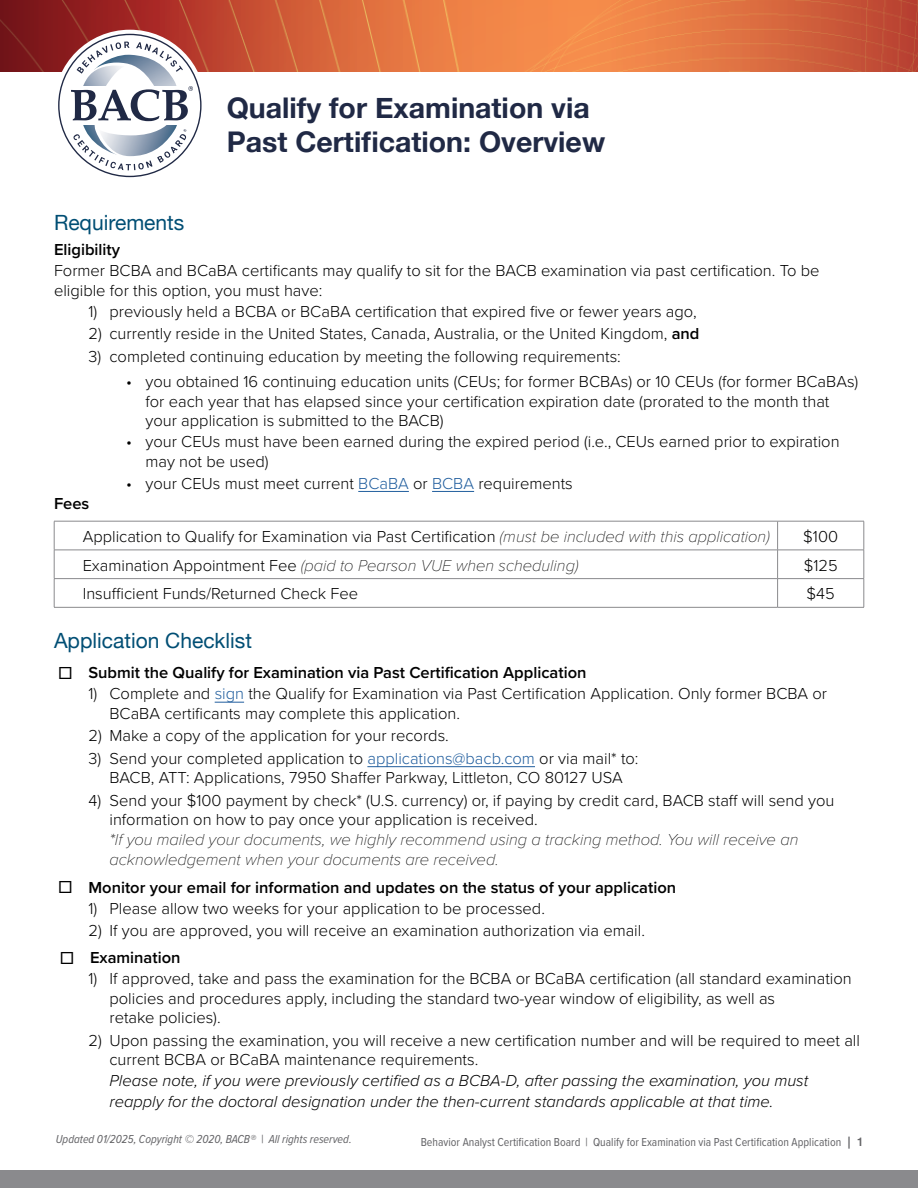
<style>
.page{position:relative;width:918px;height:1188px;background:#fff}
.page>*{position:absolute;margin:0;border:0;box-sizing:border-box;transform-origin:0 0}
.t1{font:700 28.5px/34.2px "Helvetica Neue";color:#202945}
.Section_Header{font:21px "Helvetica Neue";color:#004e74}
.Paragraph_-_Indent{font:300 16.5px/19.5px "Proxima Nova";color:#000}
.t2{font:italic 300 16.5px/21px "Proxima Nova";color:#000}
.Paragraph_-_Indent-2{font:600 16.5px "Proxima Nova";color:#000}
.Body_Text{font:300 16.5px "Proxima Nova";color:#000}
.Body_Text-2{font:italic 100 16.5px "Proxima Nova";color:#000}
.t3{font:12px "Proxima Nova Cond";color:#636366}
.t4{font:italic 12px "Proxima Nova Cond";color:#636366}
.s1{font-weight:600}
.s2{color:#215e9e}
.s3{font-weight:100;font-style:italic}
.s4{font-weight:300;font-style:normal}
.s5{font-weight:500;font-size:21px}
.s6{font-family:"Helvetica Neue";font-weight:500}
</style>
<div class="page">
<img style="left:0;top:0;width:918px;height:72px">
<div style="left:0;top:1171px;width:918px;height:17px;background:#8a8a8d"></div>
<div style="left:54px;top:30px;width:152px;height:151px;background:#fff;border-radius:50%"></div>
<svg style="left:58px;top:34px;width:144px;height:143px"></svg>
<hr style="left:358px;top:491px;width:51px;height:1px;background:#215e9e">
<hr style="left:432px;top:491px;width:42px;height:1px;background:#215e9e">
<svg style="left:215px;top:702px;width:29px;height:1px"></svg>
<hr style="left:367px;top:766px;width:168px;height:1px;background:#215e9e">
<hr style="left:54px;top:521px;width:724px;height:1px;background:#8a8a8d">
<hr style="left:778px;top:521px;width:86px;height:1px;background:#8a8a8d">
<hr style="left:54px;top:550px;width:724px;height:1px;background:#8a8a8d">
<hr style="left:778px;top:550px;width:86px;height:1px;background:#8a8a8d">
<hr style="left:54px;top:578px;width:724px;height:1px;background:#8a8a8d">
<svg style="left:54px;top:521px;width:1px;height:86px"></svg>
<hr style="left:778px;top:578px;width:86px;height:1px;background:#8a8a8d">
<svg style="left:777px;top:521px;width:1px;height:86px"></svg>
<svg style="left:864px;top:521px;width:1px;height:86px"></svg>
<hr style="left:54px;top:607px;width:724px;height:1px;background:#8a8a8d">
<hr style="left:778px;top:607px;width:86px;height:1px;background:#8a8a8d">
<h1 class="t1" style="left:227px;top:91px;width:380px">Qualify for Examination via<br>Past Certification: Overview</h1>
<h2 class="Section_Header" style="left:54px;top:207px;width:132px">Requirements</h2>
<p class="Paragraph_-_Indent-2" style="left:54px;top:238px;width:68px">Eligibility</p>
<p class="Paragraph_-_Indent" style="left:54px;top:260px;width:767px">Former BCBA and BCaBA certificants may qualify to sit for the BACB examination via past certification. To be eligible for this option, you must have:</p>
<p class="Paragraph_-_Indent" style="left:88px;top:301px;width:610px">1) previously held a BCBA or BCaBA certification that expired five or fewer years ago,</p>
<p class="Paragraph_-_Indent" style="left:88px;top:323px;width:613px">2) currently reside in the United States, Canada, Australia, or the United Kingdom, <span class="s1">and</span></p>
<p class="Paragraph_-_Indent" style="left:88px;top:346px;width:534px">3) completed continuing education by meeting the following requirements:</p>
<p class="Paragraph_-_Indent" style="left:146px;top:371px;width:714px;text-indent:-20px">• you obtained 16 continuing education units (CEUs; for former BCBAs) or 10 CEUs (for former BCaBAs) for each year that has elapsed since your certification expiration date (prorated to the month that your application is submitted to the BACB)</p>
<p class="Paragraph_-_Indent" style="left:146px;top:431px;width:696px;text-indent:-20px">• your CEUs must have been earned during the expired period (i.e., CEUs earned prior to expiration may not be used)</p>
<p class="Paragraph_-_Indent" style="left:126px;top:473px;width:448px">• your CEUs must meet current <span class="s2">BCaBA</span> or <span class="s2">BCBA</span> requirements</p>
<p class="Paragraph_-_Indent-2" style="left:54px;top:491px;width:37px">Fees</p>
<p class="Body_Text" style="left:83px;top:524px;width:689px">Application to Qualify for Examination via Past Certification <span class="s3">(must be included with this application)</span></p>
<p class="Body_Text" style="left:803px;top:524px;width:36px">$100</p>
<p class="Body_Text-2" style="left:83px;top:553px;width:497px"><span class="s4">Examination Appointment Fee</span> (paid to Pearson VUE when scheduling)</p>
<p class="Body_Text" style="left:804px;top:553px;width:35px">$125</p>
<p class="Body_Text" style="left:83px;top:582px;width:277px">Insufficient Funds/Returned Check Fee</p>
<p class="Body_Text" style="left:807px;top:582px;width:30px">$45</p>
<h2 class="Section_Header" style="left:54px;top:625px;width:199px">Application Checklist</h2>
<p class="Paragraph_-_Indent-2" style="left:58px;top:661px;width:529px"><span class="s5">☐</span> Submit the Qualify for Examination via Past Certification Application</p>
<p class="Paragraph_-_Indent" style="left:110px;top:683px;width:719px;text-indent:-21px">1) Complete and <span class="s2">sign</span> the Qualify for Examination via Past Certification Application. Only former BCBA or<br>BCaBA certificants may complete this application.</p>
<p class="Paragraph_-_Indent" style="left:88px;top:725px;width:362px">2) Make a copy of the application for your records.</p>
<p class="Paragraph_-_Indent" style="left:88px;top:748px;width:552px;text-align:center">3) Send your completed application to <span class="s2">applications@bacb.com</span> or via mail* to:<br>BACB, ATT: Applications, 7950 Shaffer Parkway, Littleton, CO 80127 USA</p>
<p class="Paragraph_-_Indent" style="left:110px;top:790px;width:727px;text-indent:-21px">4) Send your $100 payment by check* (U.S. currency) or, if paying by credit card, BACB staff will send you information on how to pay once your application is received.<br><span class="s3">*If you mailed your documents, we highly recommend using a tracking method. You will receive an acknowledgement when your documents are received.</span></p>
<p class="Paragraph_-_Indent-2" style="left:58px;top:875px;width:619px"><span class="s5">☐</span> Monitor your email for information and updates on the status of your application</p>
<p class="Paragraph_-_Indent" style="left:88px;top:898px;width:458px">1) Please allow two weeks for your application to be processed.</p>
<p class="Paragraph_-_Indent" style="left:88px;top:920px;width:558px">2) If you are approved, you will receive an examination authorization via email.</p>
<p class="Paragraph_-_Indent-2" style="left:60px;top:946px;width:122px"><span class="s5">☐</span> Examination</p>
<p class="Paragraph_-_Indent" style="left:110px;top:968px;width:744px;text-indent:-21px">1) If approved, take and pass the examination for the BCBA or BCaBA certification (all standard examination policies and procedures apply, including the standard two-year window of eligibility, as well as<br>retake policies).</p>
<p class="Paragraph_-_Indent" style="left:110px;top:1030px;width:752px;text-indent:-21px">2) Upon passing the examination, you will receive a new certification number and will be required to meet all current BCBA or BCaBA maintenance requirements.</p>
<p class="t2" style="left:110px;top:1070px;width:700px">Please note, if you were previously certified as a BCBA-D, after passing the examination, you must reapply for the doctoral designation under the then-current standards applicable at that time.</p>
<p class="t4" style="left:56px;top:1131px;width:297px">Updated 01/2025, Copyright © 2020, BACB® | All rights reserved.</p>
<p class="t3" style="left:421px;top:1133px;width:445px">Behavior Analyst Certification Board | Qualify for Examination via Past Certification Application <span class="s6">| 1</span></p>
</div>
